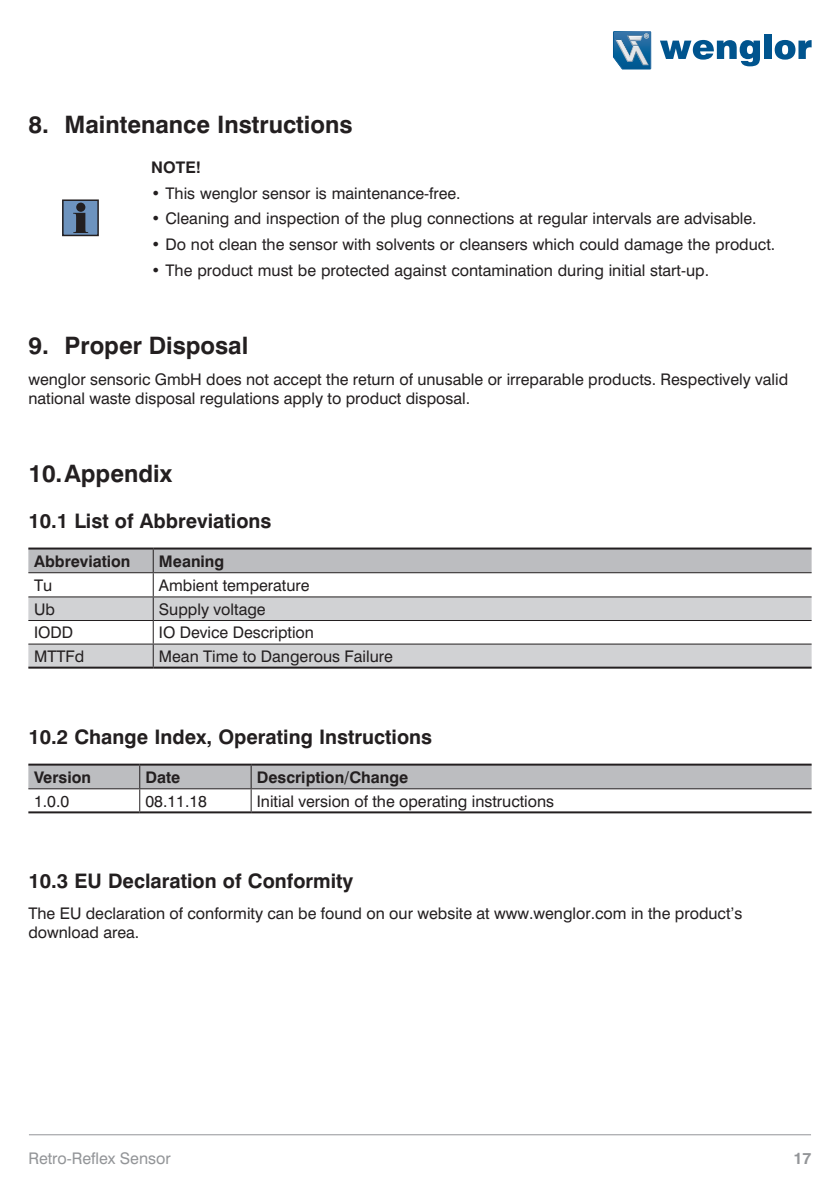
<style>
.page{position:relative;width:840px;height:1191px;background:#fff}
.page>*{position:absolute;margin:0;border:0;box-sizing:border-box;transform-origin:0 0}
.t1{font:700 24px "Swiss 721 BT";color:#231f20}
.t2{font:700 20px "Swiss 721 BT";color:#231f20}
.t3{font:16px/19.2px "Swiss 721 BT";color:#231f20}
.t4{font:700 16px "Swiss 721 BT";color:#231f20}
.t5{font:16px "Swiss 721 BT";color:#939598}
.t6{font:700 16px "Swiss 721 BT";color:#939598}
</style>
<div class="page">
<svg style="left:660px;top:40px;width:99px;height:26px"></svg>
<div style="left:763px;top:34px;width:8px;height:25px;background:#00548e"></div>
<svg style="left:774px;top:40px;width:37px;height:20px"></svg>
<svg style="left:613px;top:31px;width:38px;height:39px"></svg>
<hr style="left:29px;top:1134px;width:781px;height:1px;background:#939598">
<div style="left:63px;top:200px;width:35px;height:35px;background:#6d93be"></div>
<div style="left:62px;top:199px;width:37px;height:37px;border:2px solid #231f20"></div>
<svg style="left:73px;top:213px;width:15px;height:20px"></svg>
<div style="left:76px;top:203px;width:9px;height:9px;background:#231f20;border-radius:50%"></div>
<hr style="left:28px;top:547px;width:125px;height:2px;background:#231f20">
<hr style="left:153px;top:547px;width:658px;height:2px;background:#231f20">
<hr style="left:28px;top:666px;width:125px;height:2px;background:#231f20">
<hr style="left:153px;top:666px;width:658px;height:2px;background:#231f20">
<svg style="left:28px;top:548px;width:783px;height:118px"></svg>
<hr style="left:28px;top:620px;width:125px;height:1px;background:#231f20">
<hr style="left:28px;top:643px;width:125px;height:1px;background:#231f20">
<hr style="left:153px;top:620px;width:658px;height:1px;background:#231f20">
<hr style="left:153px;top:643px;width:658px;height:1px;background:#231f20">
<hr style="left:28px;top:763px;width:112px;height:2px;background:#231f20">
<hr style="left:140px;top:763px;width:111px;height:2px;background:#231f20">
<hr style="left:251px;top:763px;width:560px;height:2px;background:#231f20">
<hr style="left:28px;top:811px;width:112px;height:2px;background:#231f20">
<hr style="left:140px;top:811px;width:111px;height:2px;background:#231f20">
<hr style="left:251px;top:811px;width:560px;height:2px;background:#231f20">
<svg style="left:28px;top:764px;width:783px;height:47px"></svg>
<hr style="left:251px;top:788px;width:560px;height:1px;background:#231f20">
<h1 class="t1" style="left:28px;top:109px;width:325px">8. Maintenance Instructions</h1>
<p class="t4" style="left:151px;top:157px;width:51px">NOTE!</p>
<p class="t3" style="left:151px;top:183px;width:311px">• This wenglor sensor is maintenance-free.</p>
<p class="t3" style="left:151px;top:209px;width:606px">• Cleaning and inspection of the plug connections at regular intervals are advisable.</p>
<p class="t3" style="left:151px;top:234px;width:625px">• Do not clean the sensor with solvents or cleansers which could damage the product.</p>
<p class="t3" style="left:151px;top:260px;width:559px">• The product must be protected against contamination during initial start-up.</p>
<h1 class="t1" style="left:28px;top:331px;width:221px">9. Proper Disposal</h1>
<p class="t3" style="left:28px;top:369px;width:761px">wenglor sensoric GmbH does not accept the return of unusable or irreparable products. Respectively valid national waste disposal regulations apply to product disposal.</p>
<h1 class="t1" style="left:28px;top:459px;width:145px">10.Appendix</h1>
<p class="t2" style="left:28px;top:509px;width:244px">10.1 List of Abbreviations</p>
<p class="t4" style="left:34px;top:551px;width:98px">Abbreviation</p>
<p class="t4" style="left:159px;top:551px;width:67px">Meaning</p>
<p class="t3" style="left:34px;top:575px;width:20px">Tu</p>
<p class="t3" style="left:159px;top:575px;width:152px">Ambient temperature</p>
<p class="t3" style="left:34px;top:599px;width:22px">Ub</p>
<p class="t3" style="left:159px;top:599px;width:108px">Supply voltage</p>
<p class="t3" style="left:34px;top:623px;width:41px">IODD</p>
<p class="t3" style="left:159px;top:623px;width:156px">IO Device Description</p>
<p class="t3" style="left:34px;top:646px;width:52px">MTTFd</p>
<p class="t3" style="left:159px;top:646px;width:235px">Mean Time to Dangerous Failure</p>
<p class="t2" style="left:28px;top:725px;width:405px">10.2 Change Index, Operating Instructions</p>
<p class="t4" style="left:34px;top:767px;width:58px">Version</p>
<p class="t4" style="left:145px;top:767px;width:36px">Date</p>
<p class="t4" style="left:257px;top:767px;width:153px">Description/Change</p>
<p class="t3" style="left:34px;top:791px;width:37px">1.0.0</p>
<p class="t3" style="left:145px;top:791px;width:63px">08.11.18</p>
<p class="t3" style="left:257px;top:791px;width:299px">Initial version of the operating instructions</p>
<p class="t2" style="left:28px;top:869px;width:326px">10.3 EU Declaration of Conformity</p>
<p class="t3" style="left:28px;top:903px;width:715px">The EU declaration of conformity can be found on our website at www.wenglor.com in the product’s download area.</p>
<p class="t5" style="left:28px;top:1148px;width:144px">Retro-Reflex Sensor</p>
<p class="t6" style="left:793px;top:1148px;width:20px">17</p>
</div>
